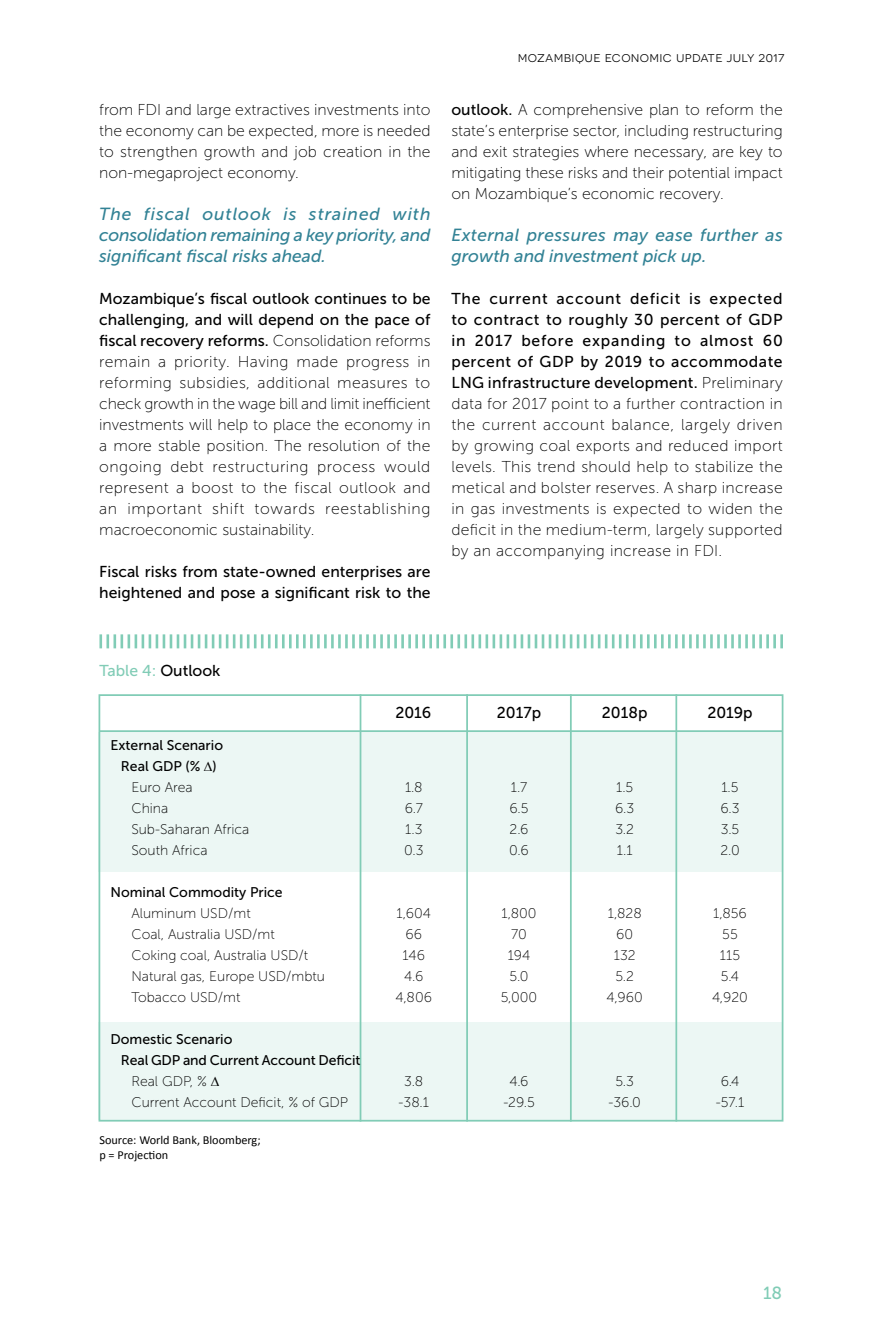
<style>
.page{position:relative;width:882px;height:1323px;background:#fff}
.page>*{position:absolute;margin:0;border:0;box-sizing:border-box;transform-origin:0 0}
.t1{font:italic 17.5px/21px "Museo Sans 500";color:#328295;text-align:justify}
.t2{font:italic 17.5px/21px "Museo Sans 500";letter-spacing:.02em;color:#328295}
.t3{font:17.5px "Museo Sans 500";color:#81ccb6}
.t4{font:15.75px/21px "Museo Sans 100";color:#000;text-align:justify}
.t5{font:15.75px/21px "Museo Sans 500";color:#000;text-align:justify}
.t6{font:15.75px "Museo Sans 500";color:#81ccb6}
.t7{font:14px/21px "Museo Sans 100";color:#000;text-align:center}
.t8{font:14px/21px "Museo Sans 500";color:#000;text-align:center}
.t9{font:14px "Novecentosanswide";letter-spacing:.02em;color:#000}
.t10{font:12.25px/15.8px "Calibri";color:#000}
.s1{font-family:"Museo Sans 100"}
.s2{font-family:"Museo Sans 500"}
.s3{color:#000}
</style>
<div class="page">
<div style="left:99px;top:732px;width:684px;height:139px;background:#ecf7f4"></div>
<div style="left:99px;top:1022px;width:684px;height:98px;background:#ecf7f4"></div>
<div style="left:99px;top:694px;width:684px;height:428px;border:2px solid #81ccb6"></div>
<hr style="left:360px;top:694px;width:1px;height:428px;background:#81ccb6">
<hr style="left:466px;top:694px;width:2px;height:428px;background:#81ccb6">
<hr style="left:570px;top:694px;width:2px;height:428px;background:#81ccb6">
<hr style="left:675px;top:694px;width:2px;height:428px;background:#81ccb6">
<hr style="left:99px;top:730px;width:684px;height:2px;background:#81ccb6">
<hr style="left:99px;top:634px;width:3px;height:14px;background:#81ccb6">
<hr style="left:106px;top:634px;width:3px;height:14px;background:#81ccb6">
<svg style="left:114px;top:634px;width:128px;height:14px"></svg>
<hr style="left:247px;top:634px;width:3px;height:14px;background:#81ccb6">
<hr style="left:254px;top:634px;width:3px;height:14px;background:#81ccb6">
<hr style="left:261px;top:634px;width:3px;height:14px;background:#81ccb6">
<hr style="left:268px;top:634px;width:3px;height:14px;background:#81ccb6">
<hr style="left:275px;top:634px;width:3px;height:14px;background:#81ccb6">
<hr style="left:282px;top:634px;width:3px;height:14px;background:#81ccb6">
<hr style="left:289px;top:634px;width:3px;height:14px;background:#81ccb6">
<hr style="left:296px;top:634px;width:3px;height:14px;background:#81ccb6">
<hr style="left:303px;top:634px;width:3px;height:14px;background:#81ccb6">
<hr style="left:310px;top:634px;width:3px;height:14px;background:#81ccb6">
<hr style="left:317px;top:634px;width:3px;height:14px;background:#81ccb6">
<hr style="left:324px;top:634px;width:3px;height:14px;background:#81ccb6">
<hr style="left:331px;top:634px;width:3px;height:14px;background:#81ccb6">
<hr style="left:338px;top:634px;width:3px;height:14px;background:#81ccb6">
<hr style="left:345px;top:634px;width:3px;height:14px;background:#81ccb6">
<hr style="left:352px;top:634px;width:3px;height:14px;background:#81ccb6">
<hr style="left:359px;top:634px;width:3px;height:14px;background:#81ccb6">
<hr style="left:366px;top:634px;width:3px;height:14px;background:#81ccb6">
<hr style="left:373px;top:634px;width:3px;height:14px;background:#81ccb6">
<hr style="left:380px;top:634px;width:3px;height:14px;background:#81ccb6">
<hr style="left:387px;top:634px;width:3px;height:14px;background:#81ccb6">
<hr style="left:394px;top:634px;width:3px;height:14px;background:#81ccb6">
<hr style="left:401px;top:634px;width:3px;height:14px;background:#81ccb6">
<hr style="left:408px;top:634px;width:3px;height:14px;background:#81ccb6">
<hr style="left:415px;top:634px;width:3px;height:14px;background:#81ccb6">
<hr style="left:422px;top:634px;width:3px;height:14px;background:#81ccb6">
<hr style="left:429px;top:634px;width:3px;height:14px;background:#81ccb6">
<hr style="left:436px;top:634px;width:3px;height:14px;background:#81ccb6">
<hr style="left:443px;top:634px;width:3px;height:14px;background:#81ccb6">
<hr style="left:450px;top:634px;width:3px;height:14px;background:#81ccb6">
<hr style="left:457px;top:634px;width:3px;height:14px;background:#81ccb6">
<hr style="left:464px;top:634px;width:3px;height:14px;background:#81ccb6">
<svg style="left:472px;top:634px;width:135px;height:14px"></svg>
<hr style="left:612px;top:634px;width:3px;height:14px;background:#81ccb6">
<hr style="left:619px;top:634px;width:3px;height:14px;background:#81ccb6">
<hr style="left:626px;top:634px;width:3px;height:14px;background:#81ccb6">
<hr style="left:633px;top:634px;width:3px;height:14px;background:#81ccb6">
<hr style="left:640px;top:634px;width:3px;height:14px;background:#81ccb6">
<hr style="left:647px;top:634px;width:3px;height:14px;background:#81ccb6">
<hr style="left:654px;top:634px;width:3px;height:14px;background:#81ccb6">
<hr style="left:661px;top:634px;width:3px;height:14px;background:#81ccb6">
<hr style="left:668px;top:634px;width:3px;height:14px;background:#81ccb6">
<hr style="left:675px;top:634px;width:3px;height:14px;background:#81ccb6">
<hr style="left:682px;top:634px;width:3px;height:14px;background:#81ccb6">
<hr style="left:689px;top:634px;width:3px;height:14px;background:#81ccb6">
<hr style="left:696px;top:634px;width:3px;height:14px;background:#81ccb6">
<hr style="left:703px;top:634px;width:3px;height:14px;background:#81ccb6">
<hr style="left:710px;top:634px;width:3px;height:14px;background:#81ccb6">
<hr style="left:717px;top:634px;width:3px;height:14px;background:#81ccb6">
<hr style="left:724px;top:634px;width:3px;height:14px;background:#81ccb6">
<hr style="left:731px;top:634px;width:3px;height:14px;background:#81ccb6">
<hr style="left:738px;top:634px;width:3px;height:14px;background:#81ccb6">
<hr style="left:745px;top:634px;width:3px;height:14px;background:#81ccb6">
<hr style="left:752px;top:634px;width:3px;height:14px;background:#81ccb6">
<hr style="left:759px;top:634px;width:3px;height:14px;background:#81ccb6">
<hr style="left:766px;top:634px;width:3px;height:14px;background:#81ccb6">
<hr style="left:773px;top:634px;width:3px;height:14px;background:#81ccb6">
<hr style="left:780px;top:634px;width:3px;height:14px;background:#81ccb6">
<p class="t4" style="left:99px;top:99px;width:333px">from FDI and large extractives investments into the economy can be expected, more is needed to strengthen growth and job creation in the non-megaproject economy.</p>
<p class="t1" style="left:99px;top:203px;width:333px">The fiscal outlook is strained with consolidation remaining a key priority, and significant fiscal risks ahead.</p>
<p class="t5" style="left:99px;top:288px;width:333px">Mozambique’s fiscal outlook continues to be challenging, and will depend on the pace of fiscal recovery reforms. <span class="s1">Consolidation reforms</span></p>
<p class="t4" style="left:99px;top:351px;width:333px">remain a priority. Having made progress in reforming subsidies, additional measures to check growth in the wage bill and limit inefficient investments will help to place the economy in a more stable position. The resolution of the ongoing debt restructuring process would represent a boost to the fiscal outlook and an important shift towards reestablishing macroeconomic sustainability.</p>
<p class="t5" style="left:99px;top:561px;width:333px">Fiscal risks from state-owned enterprises are heightened and pose a significant risk to the</p>
<p class="t9" style="left:518px;top:49px;width:268px">mozambique economic update july 2017</p>
<p class="t4" style="left:451px;top:99px;width:333px"><span class="s2">outlook.</span> A comprehensive plan to reform the state’s enterprise sector, including restructuring and exit strategies where necessary, are key to mitigating these risks and their potential impact on Mozambique’s economic recovery.</p>
<p class="t2" style="left:451px;top:224px;width:333px">External pressures may ease further as growth and investment pick up.</p>
<p class="t5" style="left:451px;top:288px;width:333px">The current account deficit is expected to contract to roughly 30 percent of GDP in 2017 before expanding to almost 60 percent of GDP by 2019 to accommodate LNG infrastructure development. <span class="s1">Preliminary</span></p>
<p class="t4" style="left:451px;top:393px;width:333px">data for 2017 point to a further contraction in the current account balance, largely driven by growing coal exports and reduced import levels. This trend should help to stabilize the metical and bolster reserves. A sharp increase in gas investments is expected to widen the deficit in the medium-term, largely supported by an accompanying increase in FDI.</p>
<p class="t6" style="left:99px;top:662px;width:123px">Table 4: <span class="s3">Outlook</span></p>
<p class="t8" style="left:110px;top:735px;width:114px">External Scenario<br>Real GDP (% ∆)</p>
<p class="t7" style="left:131px;top:777px;width:120px;text-align:left">Euro Area<br>China<br>Sub-Saharan Africa<br>South Africa</p>
<p class="t8" style="left:110px;top:882px;width:174px">Nominal Commodity Price</p>
<p class="t7" style="left:131px;top:903px;width:195px;text-align:left">Aluminum USD/mt<br>Coal, Australia USD/mt<br>Coking coal, Australia USD/t<br>Natural gas, Europe USD/mbtu<br>Tobacco USD/mt</p>
<p class="t8" style="left:121px;top:1029px;width:241px;text-align:left;text-indent:-10px">Domestic Scenario<br>Real GDP and Current Account Deficit</p>
<p class="t7" style="left:131px;top:1071px;width:218px;text-align:left">Real GDP, % ∆<br>Current Account Deficit, % of GDP</p>
<p class="t10" style="left:99px;top:1131px;width:163px">Source: World Bank, Bloomberg; p = Projection</p>
<p class="t5" style="left:395px;top:702px;width:37px">2016</p>
<p class="t5" style="left:497px;top:702px;width:46px">2017p</p>
<p class="t5" style="left:602px;top:702px;width:47px">2018p</p>
<p class="t5" style="left:707px;top:702px;width:47px">2019p</p>
<p class="t7" style="left:404px;top:777px;width:21px;text-align:justify">1.8<br>6.7<br>1.3<br>0.3</p>
<p class="t7" style="left:396px;top:903px;width:38px">1,604<br>66<br>146<br>4.6<br>4,806</p>
<p class="t7" style="left:399px;top:1071px;width:32px">3.8 -38.1</p>
<p class="t7" style="left:509px;top:777px;width:21px;text-align:justify">1.7<br>6.5<br>2.6<br>0.6</p>
<p class="t7" style="left:501px;top:903px;width:38px">1,800<br>70<br>194<br>5.0<br>5,000</p>
<p class="t7" style="left:503px;top:1071px;width:33px">4.6 -29.5</p>
<p class="t7" style="left:615px;top:777px;width:21px;text-align:justify">1.5<br>6.3<br>3.2<br>1.1</p>
<p class="t7" style="left:607px;top:903px;width:38px">1,828<br>60<br>132<br>5.2<br>4,960</p>
<p class="t7" style="left:609px;top:1071px;width:34px">5.3 -36.0</p>
<p class="t7" style="left:720px;top:777px;width:21px;text-align:justify">1.5<br>6.3<br>3.5<br>2.0</p>
<p class="t7" style="left:712px;top:903px;width:37px">1,856<br>55<br>115<br>5.4<br>4,920</p>
<p class="t7" style="left:716px;top:1071px;width:30px">6.4 -57.1</p>
<p class="t3" style="left:763px;top:1283px;width:21px">18</p>
</div>
